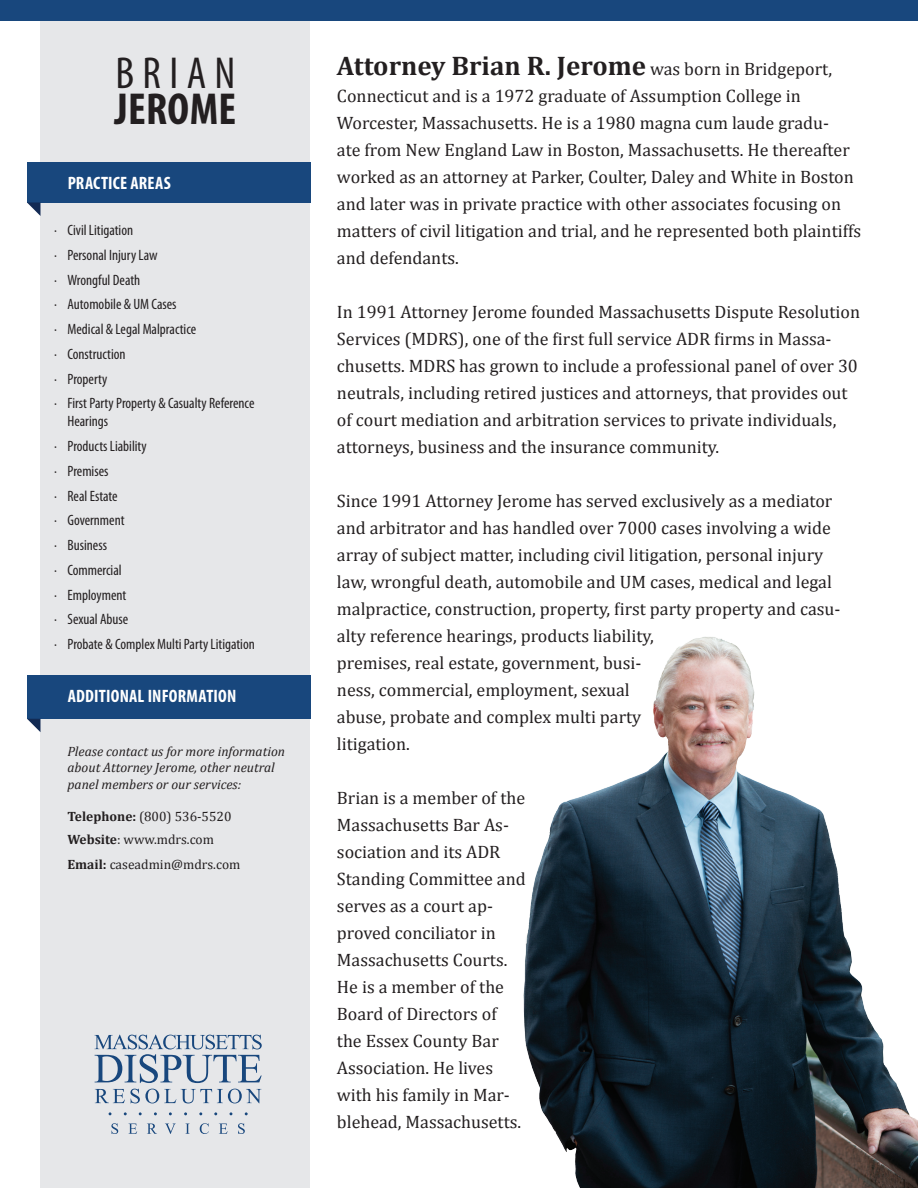
<style>
.page{position:relative;width:918px;height:1188px;background:#fff}
.page>*{position:absolute;margin:0;border:0;box-sizing:border-box;transform-origin:0 0}
.t1{font:700 condensed 45px "Myriad Pro";letter-spacing:.005em;color:#231f20}
.t2{font:condensed 45px "Myriad Pro";color:#231f20}
.t3{font:700 27px "Cambria";color:#231f20}
.t4{font:18px/27px "Cambria";color:#231f20}
.t5{font:700 condensed 18px "Myriad Pro";letter-spacing:.01em;color:#fff}
.t6{font:condensed 15px/24.8px "Myriad Pro";color:#231f20}
.t7{font:italic 13.5px/16.2px "Cambria";color:#231f20}
.t8{font:13.5px/23px "Cambria";color:#231f20}
.s1{font-weight:700}
.s2{font-weight:400;font-size:18px}
</style>
<div class="page">
<div style="left:40px;top:0;width:270px;height:1188px;background:#e6e7e9"></div>
<div style="left:27px;top:162px;width:283px;height:40px;background:#18477d"></div>
<svg style="left:27px;top:202px;width:13px;height:14px"></svg>
<div style="left:27px;top:675px;width:283px;height:44px;background:#18477d"></div>
<svg style="left:27px;top:719px;width:13px;height:13px"></svg>
<svg style="left:94px;top:1035px;width:168px;height:48px"></svg>
<svg style="left:95px;top:1089px;width:166px;height:14px"></svg>
<svg style="left:111px;top:1123px;width:7px;height:11px"></svg>
<svg style="left:128px;top:1124px;width:9px;height:10px"></svg>
<svg style="left:147px;top:1124px;width:10px;height:10px"></svg>
<svg style="left:166px;top:1124px;width:9px;height:10px"></svg>
<svg style="left:185px;top:1124px;width:5px;height:10px"></svg>
<svg style="left:200px;top:1123px;width:9px;height:11px"></svg>
<svg style="left:219px;top:1124px;width:9px;height:10px"></svg>
<svg style="left:238px;top:1123px;width:7px;height:11px"></svg>
<div style="left:0;top:0;width:918px;height:21px;background:#18477d"></div>
<img style="left:523px;top:637px;width:395px;height:551px">
<h1 class="t2" style="left:115px;top:46px;width:122px">Bria n</h1>
<h1 class="t1" style="left:115px;top:81px;width:123px">JEROME</h1>
<p class="t5" style="left:68px;top:172px;width:105px">PRACTICE AREAS</p>
<p class="t6" style="left:54px;top:218px;width:202px">· Civil Litigation<br>· Personal Injury Law<br>· Wrongful Death<br>· Automobile &amp; UM Cases<br>· Medical &amp; Legal Malpractice<br>· Construction<br>· Property<br>· First Party Property &amp; Casualty Reference</p>
<p class="t6" style="left:54px;top:409px;width:202px;text-indent:14px">Hearings<br>· Products Liability<br>· Premises<br>· Real Estate<br>· Government<br>· Business<br>· Commercial<br>· Employment<br>· Sexual Abuse<br>· Probate &amp; Complex Multi Party Litigation</p>
<p class="t5" style="left:68px;top:685px;width:170px">ADDITIONAL INFORMATION</p>
<p class="t7" style="left:68px;top:743px;width:219px">Please contact us for more information about Attorney Jerome, other neutral panel members or our services:</p>
<p class="t8" style="left:68px;top:805px;width:166px"><span class="s1">Telephone:</span> (800) 536-5520<br><span class="s1">Website</span>: www.mdrs.com</p>
<p class="t8" style="left:68px;top:853px;width:174px"><span class="s1">Email:</span> caseadmin@mdrs.com</p>
<h2 class="t3" style="left:337px;top:47px;width:497px">Attorney Brian R. Jerome <span class="s2">was born in Bridgeport,</span></h2>
<p class="t4" style="left:337px;top:82px;width:526px">Connecticut and is a 1972 graduate of Assumption College in Worcester, Massachusetts. He is a 1980 magna cum laude gradu-<br>ate from New England Law in Boston, Massachusetts. He thereafter worked as an attorney at Parker, Coulter, Daley and White in Boston and later was in private practice with other associates focusing on matters of civil litigation and trial, and he represented both plaintiffs and defendants.</p>
<p class="t4" style="left:337px;top:298px;width:525px">In 1991 Attorney Jerome founded Massachusetts Dispute Resolution Services (MDRS), one of the first full service ADR firms in Massa&shy;chusetts. MDRS has grown to include a professional panel of over 30 neutrals, including retired justices and attorneys, that provides out of court mediation and arbitration services to private individuals, attorneys, business and the insurance community.</p>
<p class="t4" style="left:337px;top:487px;width:505px">Since 1991 Attorney Jerome has served exclusively as a mediator and arbitrator and has handled over 7000 cases involving a wide array of subject matter, including civil litigation, personal injury law, wrongful death, automobile and UM cases, medical and legal malpractice, construction, property, first party property and casu&shy;alty reference hearings, products liability,<br>premises, real estate, government, busi-<br>ness, commercial, employment, sexual<br>abuse, probate and complex multi party<br>litigation.</p>
<p class="t4" style="left:337px;top:784px;width:190px">Brian is a member of the<br>Massachusetts Bar As&shy;sociation and its ADR<br>Standing Committee and serves as a court ap&shy;proved conciliator in<br>Massachusetts Courts.<br>He is a member of the<br>Board of Directors of the Essex County Bar<br>Association. He lives with his family in Mar&shy;blehead, Massachusetts.</p>
</div>
